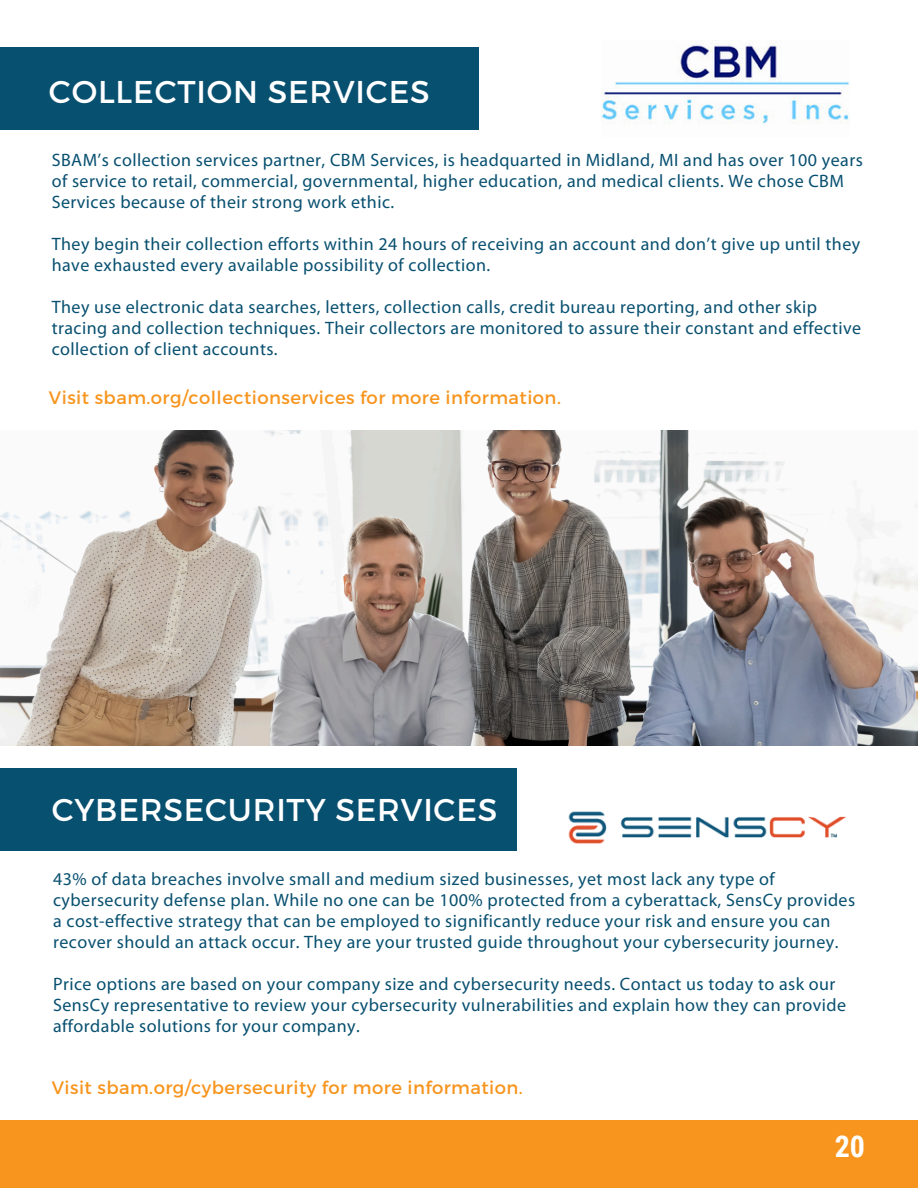
<style>
.page{position:relative;width:918px;height:1188px;background:#fff}
.page>*{position:absolute;margin:0;border:0;box-sizing:border-box;transform-origin:0 0}
.t1{font:31.5px "Montserrat";letter-spacing:.025em;color:#fff}
.t2{font:700 30px "Roboto Condensed";color:#fff}
.t3{font:18px/21px "Myriad Pro";letter-spacing:.025em;color:#085070}
.t4{font:18px "Montserrat";letter-spacing:.025em;color:#f7951e}
</style>
<div class="page">
<div style="left:0;top:1120px;width:918px;height:68px;background:#f7951e"></div>
<div style="left:0;top:47px;width:479px;height:83px;background:#085070"></div>
<div style="left:0;top:768px;width:517px;height:82px;background:#085070"></div>
<img style="left:601px;top:41px;width:249px;height:83px">
<img style="left:0;top:430px;width:918px;height:315px">
<img style="left:568px;top:811px;width:278px;height:33px">
<p class="t1" style="left:49px;top:72px;width:382px">COLLECTION SERVICES</p>
<h1 class="t3" style="left:52px;top:151px;width:813px">SBAM’s collection services partner, CBM Services, is headquarted in Midland, MI and has over 100 years of service to retail, commercial, governmental, higher education, and medical clients. We chose CBM<br>Services because of their strong work ethic.</h1>
<p class="t3" style="left:52px;top:235px;width:810px">They begin their collection efforts within 24 hours of receiving an account and don’t give up until they have exhausted every available possibility of collection.</p>
<p class="t3" style="left:52px;top:298px;width:811px">They use electronic data searches, letters, collection calls, credit bureau reporting, and other skip tracing and collection techniques. Their collectors are monitored to assure their constant and effective collection of client accounts.</p>
<p class="t4" style="left:49px;top:386px;width:513px">Visit sbam.org/collectionservices for more information.</p>
<p class="t1" style="left:52px;top:789px;width:447px">CYBERSECURITY SERVICES</p>
<p class="t3" style="left:53px;top:870px;width:804px">43% of data breaches involve small and medium sized businesses, yet most lack any type of cybersecurity defense plan. While no one can be 100% protected from a cyberattack, SensCy provides a cost-effective strategy that can be employed to significantly reduce your risk and ensure you can recover should an attack occur. They are your trusted guide throughout your cybersecurity journey.</p>
<p class="t3" style="left:53px;top:975px;width:795px">Price options are based on your company size and cybersecurity needs. Contact us today to ask our<br>SensCy representative to review your cybersecurity vulnerabilities and explain how they can provide affordable solutions for your company.</p>
<p class="t4" style="left:52px;top:1076px;width:473px">Visit sbam.org/cybersecurity for more information.</p>
<p class="t2" style="left:835px;top:1129px;width:32px">20</p>
</div>
